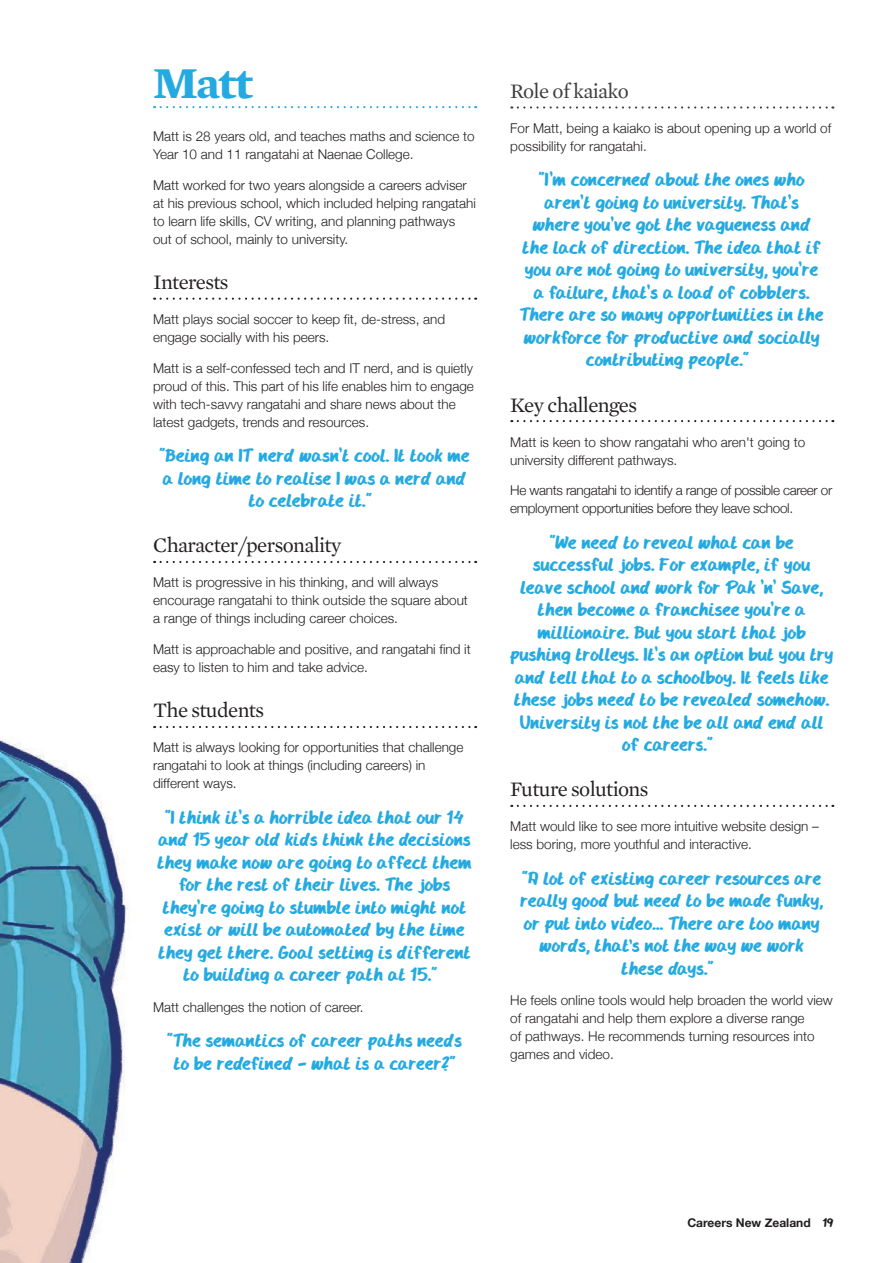
<style>
.page{position:relative;width:893px;height:1263px;background:#fff}
.page>*{position:absolute;margin:0;border:0;box-sizing:border-box;transform-origin:0 0}
.t1{font:700 45px "Mercury Text G1";color:#24aae1}
.t2{font:21px "Mercury Text G1";letter-spacing:-.03em;color:#231f20}
.t3{font:21px "Mercury Text G1";letter-spacing:-.03em;color:#3e3e3f}
.t4{font:19.5px/22.5px "HANDYHANDY Mac";color:#24aae1;text-align:center}
.t5{font:300 13.5px/18px "Helvetica Neue";color:#231f20}
.t6{font:300 13.5px/18px "Helvetica Neue";letter-spacing:-.025em;color:#231f20}
.t7{font:700 12px "Helvetica Neue";color:#231f20}
.s1{font-family:"HANDYHANDY Mac";font-weight:400;font-size:12.75px}
</style>
<div class="page">
<img style="left:0;top:737px;width:128px;height:526px">
<svg style="left:161px;top:106px;width:315px;height:2px"></svg>
<svg style="left:161px;top:298px;width:315px;height:2px"></svg>
<svg style="left:161px;top:561px;width:315px;height:2px"></svg>
<svg style="left:161px;top:726px;width:315px;height:2px"></svg>
<svg style="left:518px;top:106px;width:315px;height:3px"></svg>
<svg style="left:518px;top:420px;width:315px;height:2px"></svg>
<svg style="left:518px;top:805px;width:315px;height:2px"></svg>
<h1 class="t1" style="left:153px;top:55px;width:102px">Matt</h1>
<p class="t5" style="left:153px;top:126px;width:323px">Matt is 28 years old, and teaches maths and science to<br>Year 10 and 11 rangatahi at Naenae College.</p>
<p class="t5" style="left:153px;top:175px;width:324px">Matt worked for two years alongside a careers adviser at his previous school, which included helping rangatahi to learn life skills, CV writing, and planning pathways out of school, mainly to university.</p>
<h2 class="t2" style="left:153px;top:270px;width:77px">Interests</h2>
<p class="t5" style="left:153px;top:309px;width:294px">Matt plays social soccer to keep fit, de-stress, and engage socially with his peers.</p>
<p class="t5" style="left:153px;top:358px;width:322px">Matt is a self-confessed tech and IT nerd, and is quietly proud of this. This part of his life enables him to engage with tech-savvy rangatahi and share news about the latest gadgets, trends and resources.</p>
<h3 class="t4" style="left:159px;top:445px;width:312px">"Being an IT nerd wasn't cool. It took me a long time to realise I was a nerd and to celebrate it."”</h3>
<h2 class="t2" style="left:153px;top:533px;width:190px">Character/personality</h2>
<p class="t5" style="left:153px;top:573px;width:316px">Matt is progressive in his thinking, and will always encourage rangatahi to think outside the square about a range of things including career choices.</p>
<p class="t5" style="left:153px;top:639px;width:319px">Matt is approachable and positive, and rangatahi find it easy to listen to him and take advice.</p>
<h2 class="t2" style="left:153px;top:698px;width:113px">The students</h2>
<p class="t5" style="left:153px;top:738px;width:312px">Matt is always looking for opportunities that challenge rangatahi to look at things (including careers) in different ways.</p>
<p class="t4" style="left:158px;top:806px;width:316px">"I think it's a horrible idea that our 14 and 15 year old kids think the decisions they make now are going to affect them for the rest of their lives. The jobs they're going to stumble into might not exist or will be automated by the time they get there. Goal setting is different to building a career path at 15."”</p>
<p class="t5" style="left:153px;top:997px;width:212px">Matt challenges the notion of career.</p>
<h3 class="t4" style="left:167px;top:1030px;width:296px">"The semantics of career paths needs to be redefined - what is a career?"</h3>
<h2 class="t3" style="left:510px;top:79px;width:120px">Role of kaiako</h2>
<p class="t5" style="left:510px;top:118px;width:322px">For Matt, being a kaiako is about opening up a world of possibility for rangatahi.</p>
<p class="t4" style="left:520px;top:169px;width:305px">"I'm concerned about the ones who aren't going to university. That's where you've got the vagueness and the lack of direction. The idea that if you are not going to university, you're a failure, that's a load of cobblers.<br>There are so many opportunities in the workforce for productive and socially contributing people."”</p>
<h2 class="t2" style="left:510px;top:392px;width:128px">Key challenges</h2>
<p class="t5" style="left:510px;top:432px;width:296px">Matt is keen to show rangatahi who aren't going to university different pathways.</p>
<p class="t6" style="left:510px;top:480px;width:323px">He wants rangatahi to identify a range of possible career or employment opportunities before they leave school.</p>
<p class="t4" style="left:510px;top:531px;width:325px">"We need to reveal what can be successful jobs. For example, if you leave school and work for Pak 'n' Save, then become a franchisee you're a millionaire. But you start that job pushing trolleys. It's an option but you try and tell that to a schoolboy. It feels like these jobs need to be revealed somehow.<br>University is not the be all and end all of careers."”</p>
<h2 class="t2" style="left:510px;top:777px;width:140px">Future solutions</h2>
<p class="t5" style="left:510px;top:816px;width:310px">Matt would like to see more intuitive website design – less boring, more youthful and interactive.</p>
<h3 class="t4" style="left:520px;top:867px;width:304px">"A lot of existing career resources are really good but need to be made funky, or put into video... There are too many words, that´s not the way we work these days."”</h3>
<p class="t5" style="left:510px;top:990px;width:324px">He feels online tools would help broaden the world view of rangatahi and help them explore a diverse range<br>of pathways. He recommends turning resources into games and video.</p>
<p class="t7" style="left:687px;top:1213px;width:148px">Careers New Zealand <span class="s1">19</span></p>
</div>
